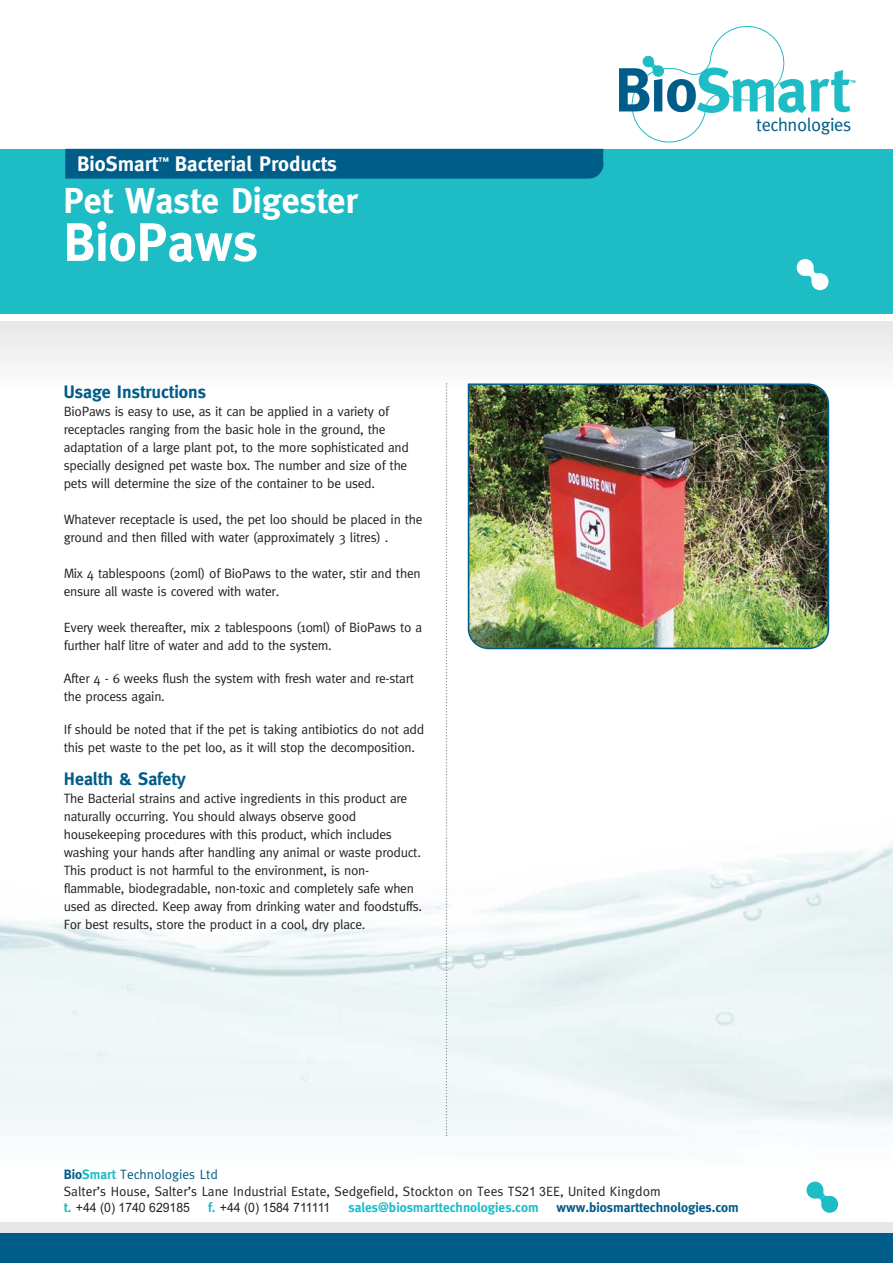
<style>
.page{position:relative;width:893px;height:1263px;background:#fff}
.page>*{position:absolute;margin:0;border:0;box-sizing:border-box;transform-origin:0 0}
.t1{font:700 54px "Meta";color:#fff}
.t2{font:700 36px "Meta";color:#fff}
.t3{font:700 21px "Meta";color:#fff}
.t4{font:18.45px "Meta";letter-spacing:-.02em;color:#005c88}
.t5{font:700 18px "Meta";color:#005c88}
.t6{font:13.5px/18px "Meta";letter-spacing:-.02em;color:#231f20}
.t7{font:13.5px/16.4px "Meta";color:#231f20}
.t8{font:700 13.5px "Meta";color:#1ebdc6}
.t9{font:700 13.5px "Meta";color:#005c88}
.t10{font:12.9px "Arial";color:#231f20;scale:.95 1}
.t11{font:700 4.2px "Meta";color:#1ebdc6}
.s1{font-weight:700;color:#005c88}
.s2{font-weight:700;color:#1ebdc6}
.s3{color:#005c88}
.s4{font-family:"Arial";font-size:12.9px}
.s5{font-family:"Meta";font-weight:700;font-size:13.5px;color:#1ebdc6}
</style>
<div class="page">
<div style="left:0;top:149px;width:893px;height:164px;background:#1ebdc6"></div>
<div style="left:65px;top:149px;width:538px;height:30px;background:#005c88"></div>
<svg style="left:797px;top:259px;width:31px;height:31px"></svg>
<div style="left:0;top:1222px;width:893px;height:25px;background:#e6e7e8"></div>
<div style="left:0;top:322px;width:893px;height:65px;background:#f1f1f2"></div>
<div style="left:0;top:1233px;width:893px;height:30px;background:#005c88"></div>
<svg style="left:806px;top:1181px;width:33px;height:32px"></svg>
<svg style="left:619px;top:25px;width:231px;height:117px"></svg>
<svg style="left:446px;top:383px;width:1px;height:753px"></svg>
<img style="left:468px;top:383px;width:361px;height:266px">
<h3 class="t3" style="left:77px;top:155px;width:261px">BioSmart<sup>™</sup> Bacterial Products</h3>
<h2 class="t2" style="left:63px;top:186px;width:296px">Pet Waste Digester</h2>
<h1 class="t1" style="left:63px;top:221px;width:196px">BioPaws</h1>
<h3 class="t5" style="left:64px;top:385px;width:144px">Usage Instructions</h3>
<p class="t6" style="left:64px;top:403px;width:347px">BioPaws is easy to use, as it can be applied in a variety of receptacles ranging from the basic hole in the ground, the adaptation of a large plant pot, to the more sophisticated and specially designed pet waste box. The number and size of the pets will determine the size of the container to be used.</p>
<p class="t6" style="left:64px;top:511px;width:360px">Whatever receptacle is used, the pet loo should be placed in the ground and then filled with water (approximately 3 litres) .</p>
<p class="t6" style="left:64px;top:565px;width:358px">Mix 4 tablespoons (20ml) of BioPaws to the water, stir and then ensure all waste is covered with water.</p>
<p class="t6" style="left:64px;top:619px;width:360px">Every week thereafter, mix 2 tablespoons (10ml) of BioPaws to a further half litre of water and add to the system.</p>
<p class="t6" style="left:64px;top:670px;width:352px">After 4 - 6 weeks flush the system with fresh water and re-start the process again.</p>
<p class="t6" style="left:64px;top:721px;width:362px">If should be noted that if the pet is taking antibiotics do not add this pet waste to the pet loo, as it will stop the decomposition.</p>
<h3 class="t5" style="left:64px;top:772px;width:124px">Health &amp; Safety</h3>
<p class="t6" style="left:64px;top:790px;width:360px">The Bacterial strains and active ingredients in this product are naturally occurring. You should always observe good housekeeping procedures with this product, which includes washing your hands after handling any animal or waste product.<br>This product is not harmful to the environment, is non&shy;flammable, biodegradable, non-toxic and completely safe when used as directed. Keep away from drinking water and foodstuffs.<br>For best results, store the product in a cool, dry place.</p>
<p class="t11" style="left:850px;top:79px;width:7px">TM</p>
<h3 class="t4" style="left:756px;top:117px;width:97px">technologies</h3>
<p class="t7" style="left:64px;top:1167px;width:598px"><span class="s1">Bio</span><span class="s2">Smart</span> <span class="s3">Technologies Ltd<br></span>Salter’s House, Salter’s Lane Industrial Estate, Sedgefield, Stockton on Tees TS<span class="s4">21 3</span>EE, United Kingdom</p>
<p class="t10" style="left:64px;top:1200px;width:134px"><span class="s5">t.</span> +44 (0) 1740 629185</p>
<p class="t10" style="left:208px;top:1200px;width:130px"><span class="s5">f.</span> +44 (0) 1584 711111</p>
<p class="t8" style="left:348px;top:1202px;width:192px">sales@biosmarttechnologies.com</p>
<p class="t9" style="left:556px;top:1202px;width:184px">www.biosmarttechnologies.com</p>
</div>
